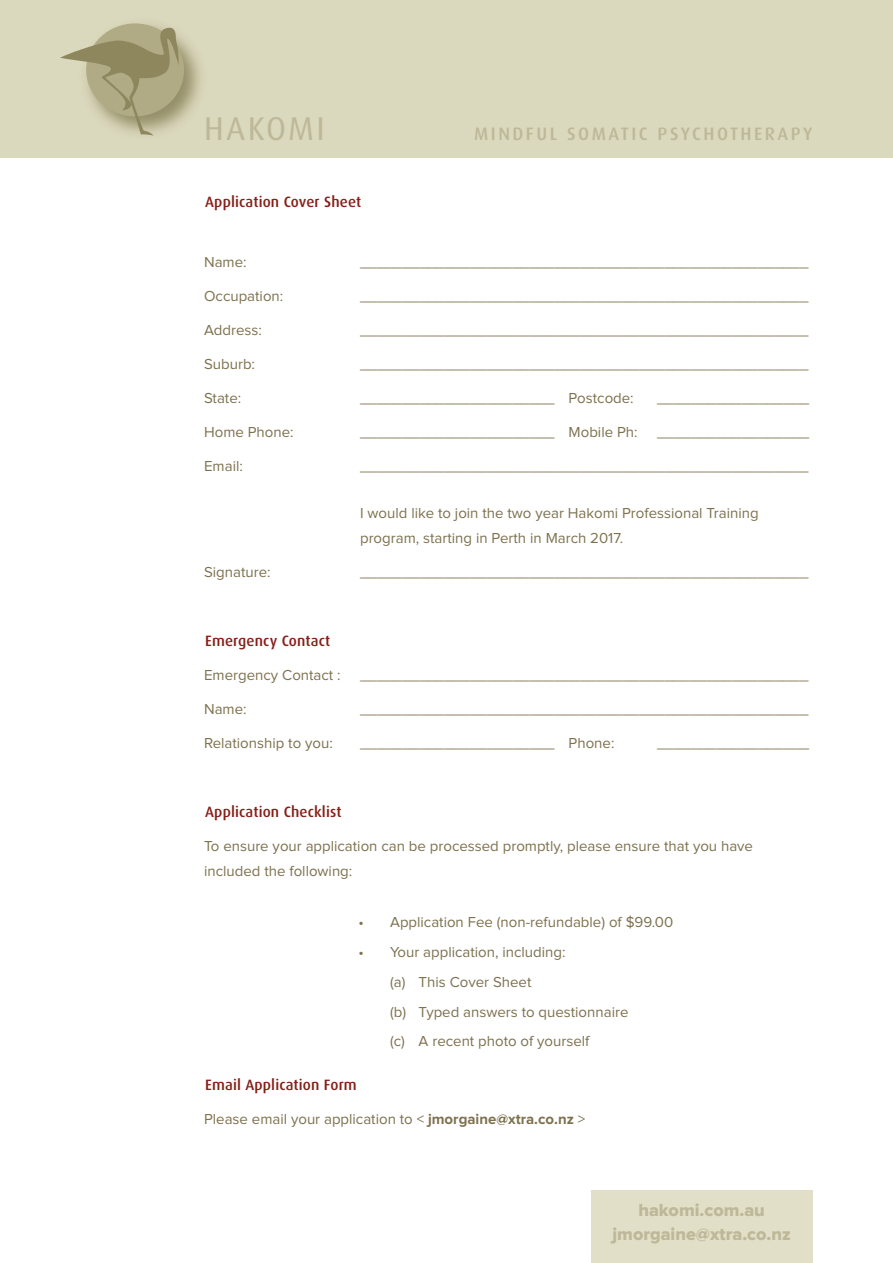
<style>
.page{position:relative;width:893px;height:1263px;background:#fff}
.page>*{position:absolute;margin:0;border:0;box-sizing:border-box;transform-origin:0 0}
.t1{font:33px "Dax";letter-spacing:.07em;color:#bdb898}
.t2{font:18px/24px "Proxima Nova Extrabld";color:#bdb898;text-align:center}
.t3{font:500 18px "Dax";letter-spacing:.14em;color:#bdb898}
.t4{font:15px/29.7px "Proxima Nova";color:#7d714e}
.t5{font:500 15px "Dax";letter-spacing:.01em;color:#861f18}
.s1{font-weight:700}
</style>
<div class="page">
<div style="left:591px;top:1191px;width:221px;height:72px;background:#e2dfc9"></div>
<div style="left:0;top:0;width:893px;height:157px;background:#dad8bd"></div>
<div style="left:86px;top:23px;width:98px;height:93px;background:#b0ab85;border-radius:50%"></div>
<svg style="left:60px;top:26px;width:119px;height:110px"></svg>
<h1 class="t1" style="left:204px;top:111px;width:122px">HAKOMI</h1>
<p class="t3" style="left:474px;top:124px;width:340px">MINDFUL SOMATIC PSYCHOTHERAPY</p>
<p class="t5" style="left:205px;top:194px;width:158px">Application Cover Sheet</p>
<p class="t4" style="left:204px;top:248px;width:44px">Name:</p>
<p class="t4" style="left:360px;top:248px;width:450px">_____________________________________________________</p>
<p class="t4" style="left:204px;top:282px;width:81px">Occupation:</p>
<p class="t4" style="left:360px;top:282px;width:450px">_____________________________________________________</p>
<p class="t4" style="left:204px;top:316px;width:59px">Address:</p>
<p class="t4" style="left:360px;top:316px;width:450px">_____________________________________________________</p>
<p class="t4" style="left:204px;top:350px;width:52px">Suburb:</p>
<p class="t4" style="left:360px;top:350px;width:450px">_____________________________________________________</p>
<p class="t4" style="left:204px;top:384px;width:39px">State:</p>
<p class="t4" style="left:360px;top:384px;width:275px">_______________________ Postcode:</p>
<p class="t4" style="left:657px;top:384px;width:154px">__________________</p>
<p class="t4" style="left:204px;top:418px;width:91px">Home Phone:</p>
<p class="t4" style="left:360px;top:418px;width:279px">_______________________ Mobile Ph:</p>
<p class="t4" style="left:657px;top:418px;width:154px">__________________</p>
<p class="t4" style="left:204px;top:452px;width:40px">Email:</p>
<p class="t4" style="left:360px;top:452px;width:450px">_____________________________________________________</p>
<p class="t4" style="left:360px;top:501px;width:400px;line-height:25.5px">I would like to join the two year Hakomi Professional Training program, starting in Perth in March 2017.</p>
<p class="t4" style="left:204px;top:558px;width:68px">Signature:</p>
<p class="t4" style="left:360px;top:558px;width:450px">_____________________________________________________</p>
<p class="t5" style="left:205px;top:632px;width:127px">Emergency Contact</p>
<p class="t4" style="left:204px;top:661px;width:138px">Emergency Contact :</p>
<p class="t4" style="left:360px;top:661px;width:450px">_____________________________________________________</p>
<p class="t4" style="left:204px;top:695px;width:44px">Name:</p>
<p class="t4" style="left:360px;top:695px;width:450px">_____________________________________________________</p>
<p class="t4" style="left:204px;top:729px;width:130px">Relationship to you:</p>
<p class="t4" style="left:360px;top:729px;width:256px">_______________________ Phone:</p>
<p class="t4" style="left:657px;top:729px;width:154px">__________________</p>
<p class="t5" style="left:205px;top:803px;width:138px">Application Checklist</p>
<p class="t4" style="left:204px;top:834px;width:550px;line-height:25.5px">To ensure your application can be processed promptly, please ensure that you have included the following:</p>
<p class="t4" style="left:359px;top:908px;width:316px">• Application Fee (non-refundable) of $99.00</p>
<p class="t4" style="left:390px;top:938px;width:240px;text-indent:-32px">• Your application, including:<br>(a) This Cover Sheet<br>(b) Typed answers to questionnaire (c) A recent photo of yourself</p>
<p class="t5" style="left:205px;top:1076px;width:153px">Email Application Form</p>
<p class="t4" style="left:204px;top:1104px;width:383px">Please email your application to &lt; <span class="s1">jmorgaine@xtra.co.nz</span> &gt;</p>
<p class="t2" style="left:612px;top:1198px;width:180px">hakomi.com.au jmorgaine@xtra.co.nz</p>
</div>
